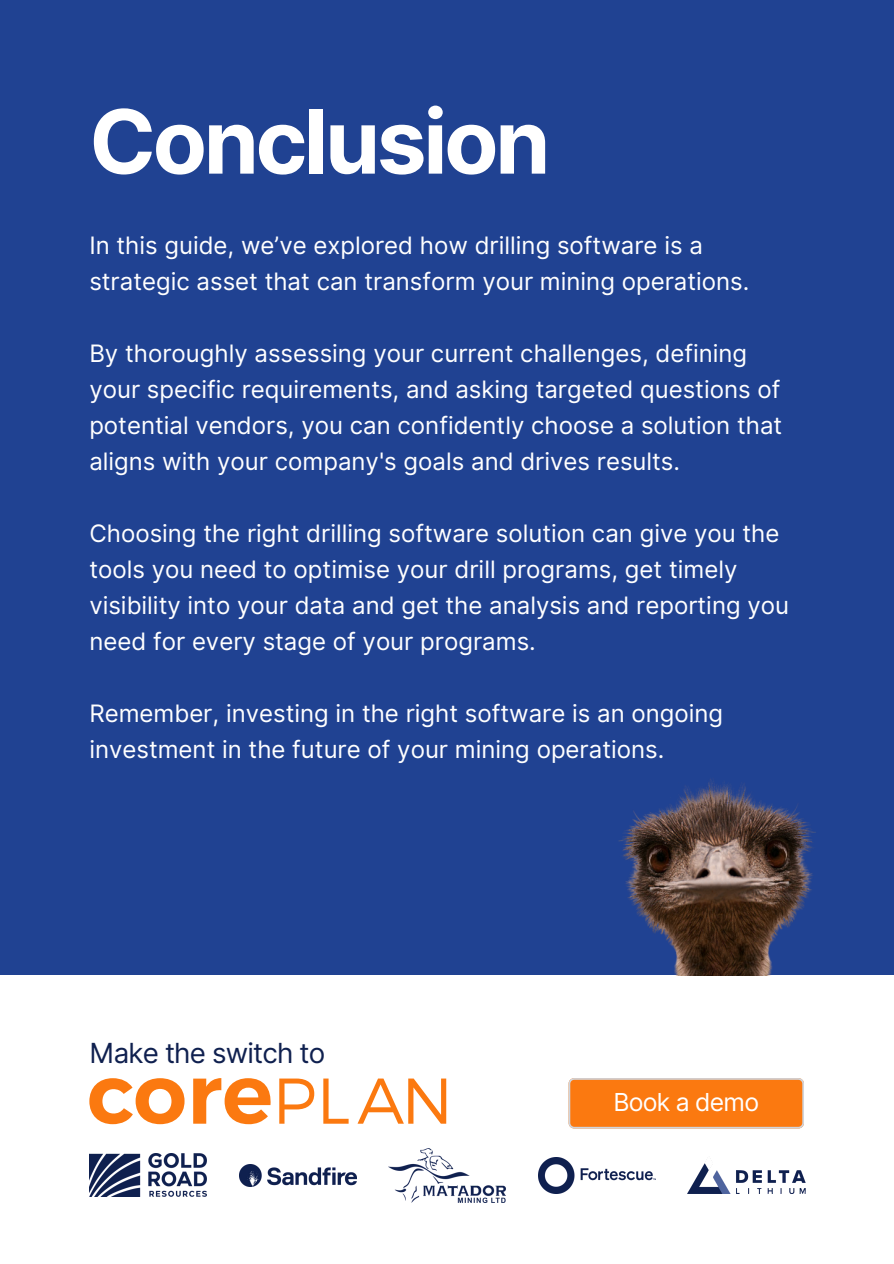
<style>
.page{position:relative;width:894px;height:1264px;background:#fff}
.page>*{position:absolute;margin:0;border:0;box-sizing:border-box;transform-origin:0 0}
.t1{font:700 88.5px "Inter";letter-spacing:-.035em;color:#fff}
.t2{font:27.75px "Inter";letter-spacing:-.03em;color:#0f204f}
.t3{font:24.75px "Inter";letter-spacing:-.03em;color:#fff}
.t4{font:24px/36px "Inter";color:#fff}
</style>
<div class="page">
<div style="left:0;top:0;width:893px;height:1263px;background:#204292"></div>
<div style="left:0;top:975px;width:893px;height:288px;background:#fff"></div>
<img style="left:687px;top:1163px;width:117px;height:30px">
<img style="left:538px;top:1157px;width:117px;height:36px">
<img style="left:89px;top:1153px;width:117px;height:43px">
<img style="left:239px;top:1164px;width:117px;height:22px">
<img style="left:388px;top:1148px;width:117px;height:54px">
<img style="left:619px;top:779px;width:197px;height:196px">
<svg style="left:89px;top:1078px;width:182px;height:46px"></svg>
<svg style="left:279px;top:1078px;width:35px;height:45px"></svg>
<svg style="left:323px;top:1078px;width:25px;height:45px"></svg>
<svg style="left:358px;top:1078px;width:88px;height:45px"></svg>
<svg style="left:568px;top:1078px;width:235px;height:50px"></svg>
<p class="t1" style="left:89px;top:89px;width:462px">Conclusion</p>
<h2 class="t4" style="left:89px;top:227px;width:661px">In this guide, we’ve explored how drilling software is a strategic asset that can transform your mining operations.</h2>
<p class="t4" style="left:89px;top:335px;width:694px">By thoroughly assessing your current challenges, defining your specific requirements, and asking targeted questions of potential vendors, you can confidently choose a solution that aligns with your company's goals and drives results.</p>
<p class="t4" style="left:89px;top:515px;width:701px">Choosing the right drilling software solution can give you the tools you need to optimise your drill programs, get timely visibility into your data and get the analysis and reporting you need for every stage of your programs.</p>
<p class="t4" style="left:89px;top:695px;width:635px">Remember, investing in the right software is an ongoing investment in the future of your mining operations.</p>
<p class="t2" style="left:89px;top:1036px;width:237px">Make the switch to</p>
<p class="t3" style="left:613px;top:1087px;width:147px">Book a demo</p>
</div>
